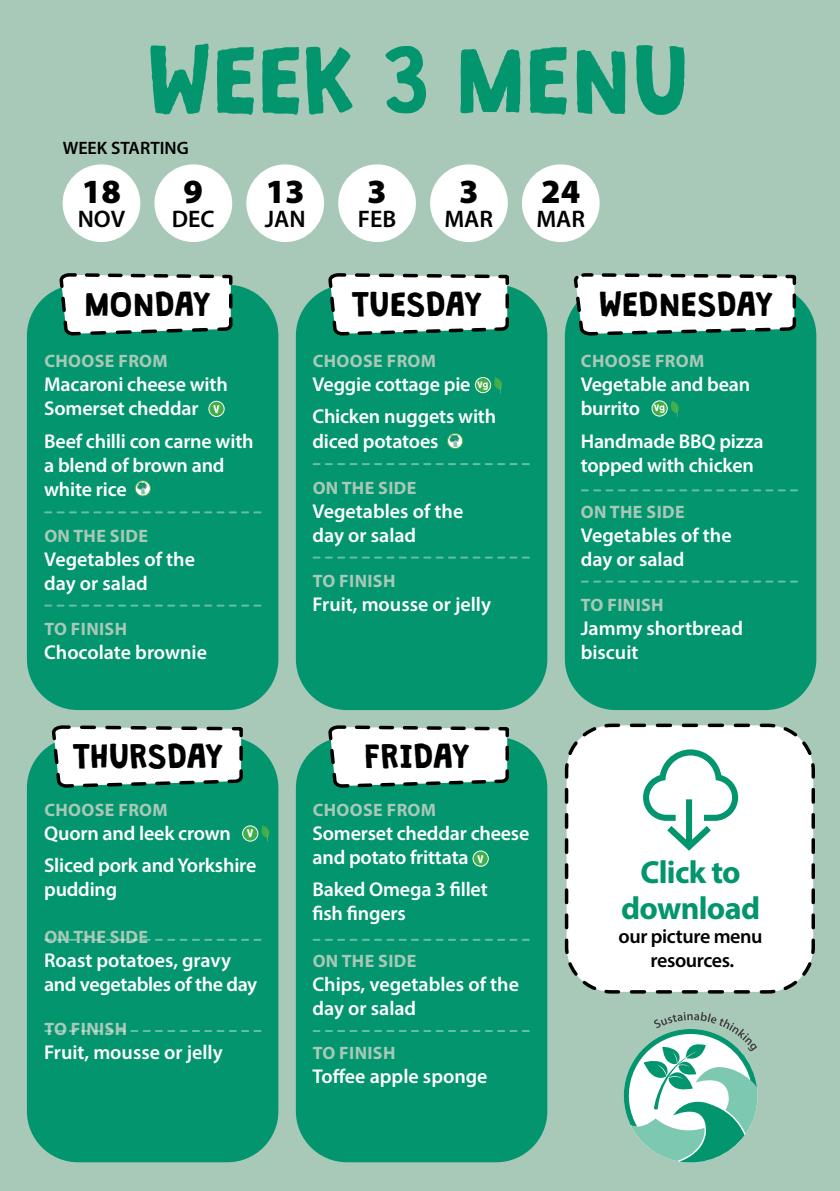
<style>
.page{position:relative;width:840px;height:1191px;background:#fff}
.page>*{position:absolute;margin:0;border:0;box-sizing:border-box;transform-origin:0 0}
.t1{font:83.8px "Granstander Clean";color:#02956e}
.t2{font:900 34px "Myriad Pro";color:#000}
.t3{font:700 32px/36px "Myriad Pro";letter-spacing:-.02em;color:#02956e;text-align:center}
.t4{font:30px "Granstander Clean";color:#000}
.t5{font:600 24px "Myriad Pro";color:#000}
.t6{font:600 20px/24px "Myriad Pro";letter-spacing:-.01em;color:#fff}
.t7{font:600 20px/24px "Myriad Pro";letter-spacing:-.02em;color:#000;text-align:center}
.t8{font:700 18px "Myriad Pro";letter-spacing:.02em;color:#a8c9b8}
.t9{font:600 18px "Myriad Pro";color:#000}
.t10{font:9.6px "Granstander Clean";color:#fff}
.t11{font:8px "Granstander Clean";color:#fff}
</style>
<div class="page">
<div style="left:0;top:0;width:839px;height:1191px;background:#a8c9b8"></div>
<div style="left:63px;top:164px;width:77px;height:78px;background:#fff;border-radius:50%"></div>
<div style="left:154px;top:164px;width:78px;height:78px;background:#fff;border-radius:50%"></div>
<div style="left:246px;top:164px;width:78px;height:78px;background:#fff;border-radius:50%"></div>
<div style="left:338px;top:164px;width:77px;height:78px;background:#fff;border-radius:50%"></div>
<div style="left:430px;top:164px;width:77px;height:78px;background:#fff;border-radius:50%"></div>
<div style="left:521px;top:164px;width:78px;height:78px;background:#fff;border-radius:50%"></div>
<div style="left:27px;top:285px;width:251px;height:425px;background:#02956e;border-radius:51px"></div>
<svg style="left:58px;top:273px;width:176px;height:63px;background:#d0deda"></svg>
<svg style="left:45px;top:511px;width:215px;height:2px"></svg>
<svg style="left:45px;top:604px;width:215px;height:2px"></svg>
<div style="left:209px;top:401px;width:15px;height:15px;background:#41ad49;border-radius:50%"></div>
<div style="left:208px;top:401px;width:16px;height:16px;border:1px solid #fff;border-radius:50%"></div>
<div style="left:27px;top:737px;width:251px;height:425px;background:#02956e;border-radius:51px"></div>
<svg style="left:50px;top:725px;width:194px;height:63px;background:#d2dfdb"></svg>
<div style="left:296px;top:285px;width:251px;height:425px;background:#02956e;border-radius:51px"></div>
<svg style="left:326px;top:273px;width:184px;height:63px;background:#d0deda"></svg>
<div style="left:564px;top:285px;width:251px;height:425px;background:#02956e;border-radius:51px"></div>
<svg style="left:571px;top:273px;width:226px;height:63px;background:#d3dfdc"></svg>
<div style="left:296px;top:737px;width:251px;height:425px;background:#02956e;border-radius:51px"></div>
<svg style="left:326px;top:725px;width:184px;height:63px;background:#d1deda"></svg>
<div style="left:473px;top:851px;width:15px;height:15px;background:#41ad49;border-radius:50%"></div>
<div style="left:472px;top:850px;width:16px;height:16px;border:1px solid #fff;border-radius:50%"></div>
<svg style="left:564px;top:723px;width:251px;height:271px;background:#f2f4f3"></svg>
<svg style="left:642px;top:749px;width:95px;height:101px;background:#cce9e1"></svg>
<svg style="left:623px;top:1012px;width:135px;height:151px"></svg>
<svg style="left:313px;top:463px;width:215px;height:2px"></svg>
<svg style="left:313px;top:556px;width:215px;height:2px"></svg>
<svg style="left:581px;top:489px;width:215px;height:2px"></svg>
<svg style="left:581px;top:580px;width:215px;height:2px"></svg>
<svg style="left:45px;top:938px;width:215px;height:2px"></svg>
<svg style="left:313px;top:938px;width:215px;height:2px"></svg>
<svg style="left:45px;top:1030px;width:215px;height:2px"></svg>
<svg style="left:313px;top:1030px;width:215px;height:2px"></svg>
<div style="left:475px;top:377px;width:15px;height:16px;background:#41ad49;border-radius:50%"></div>
<div style="left:475px;top:377px;width:15px;height:16px;border:1px solid #fff;border-radius:50%"></div>
<svg style="left:494px;top:377px;width:8px;height:16px"></svg>
<div style="left:242px;top:826px;width:16px;height:15px;background:#41ad49;border-radius:50%"></div>
<div style="left:242px;top:825px;width:16px;height:16px;border:1px solid #fff;border-radius:50%"></div>
<svg style="left:261px;top:825px;width:8px;height:16px"></svg>
<div style="left:651px;top:401px;width:15px;height:15px;background:#41ad49;border-radius:50%"></div>
<div style="left:651px;top:400px;width:16px;height:16px;border:1px solid #fff;border-radius:50%"></div>
<svg style="left:671px;top:400px;width:7px;height:17px"></svg>
<img style="left:136px;top:482px;width:13px;height:13px">
<div style="left:135px;top:480px;width:16px;height:16px;border:1px solid #41ad49;border-radius:50%"></div>
<img style="left:449px;top:435px;width:12px;height:12px">
<div style="left:447px;top:433px;width:16px;height:16px;border:1px solid #41ad49;border-radius:50%"></div>
<h1 class="t1" style="left:148px;top:35px;width:544px">WEEK 3 MENU</h1>
<p class="t9" style="left:63px;top:136px;width:127px">WEEK STARTING</p>
<h2 class="t2" style="left:82px;top:169px;width:40px">18</h2>
<p class="t5" style="left:78px;top:204px;width:49px">NOV</p>
<h2 class="t2" style="left:183px;top:169px;width:21px">9</h2>
<p class="t5" style="left:172px;top:204px;width:44px">DEC</p>
<h2 class="t2" style="left:265px;top:169px;width:40px">13</h2>
<p class="t5" style="left:264px;top:204px;width:42px">JAN</p>
<h2 class="t2" style="left:367px;top:169px;width:21px">3</h2>
<p class="t5" style="left:357px;top:204px;width:40px">FEB</p>
<h2 class="t2" style="left:459px;top:169px;width:21px">3</h2>
<p class="t5" style="left:444px;top:204px;width:50px">MAR</p>
<h2 class="t2" style="left:541px;top:169px;width:40px">24</h2>
<p class="t5" style="left:536px;top:204px;width:50px">MAR</p>
<h3 class="t4" style="left:85px;top:288px;width:128px">MONDAY</h3>
<p class="t8" style="left:44px;top:349px;width:125px">CHOOSE FROM</p>
<p class="t6" style="left:44px;top:372px;width:185px">Macaroni cheese with<br>Somerset cheddar</p>
<p class="t6" style="left:44px;top:428px;width:211px">Beef chilli con carne with a blend of brown and white rice</p>
<p class="t8" style="left:44px;top:524px;width:105px">ON THE SIDE</p>
<p class="t6" style="left:44px;top:547px;width:152px">Vegetables of the day or salad</p>
<p class="t8" style="left:44px;top:616px;width:84px">TO FINISH</p>
<p class="t6" style="left:44px;top:639px;width:164px">Chocolate brownie</p>
<p class="t10" style="left:213px;top:404px;width:8px">V</p>
<h3 class="t4" style="left:352px;top:288px;width:132px">TUESDAY</h3>
<h3 class="t4" style="left:599px;top:288px;width:176px">WEDNESDAY</h3>
<p class="t8" style="left:312px;top:349px;width:125px">CHOOSE FROM</p>
<p class="t6" style="left:312px;top:367px;width:185px;line-height:32.4px">Veggie cottage pie<br>Chicken nuggets with</p>
<p class="t6" style="left:312px;top:428px;width:127px">diced potatoes</p>
<p class="t8" style="left:312px;top:476px;width:105px">ON THE SIDE</p>
<p class="t6" style="left:312px;top:499px;width:152px">Vegetables of the day or salad</p>
<p class="t8" style="left:312px;top:568px;width:84px">TO FINISH</p>
<p class="t6" style="left:312px;top:591px;width:180px">Fruit, mousse or jelly</p>
<p class="t11" style="left:477px;top:380px;width:12px">Vg</p>
<p class="t8" style="left:580px;top:349px;width:125px">CHOOSE FROM</p>
<p class="t6" style="left:580px;top:372px;width:171px">Vegetable and bean burrito</p>
<p class="t6" style="left:580px;top:428px;width:184px">Handmade BBQ pizza topped with chicken</p>
<p class="t8" style="left:580px;top:500px;width:105px">ON THE SIDE</p>
<p class="t6" style="left:580px;top:523px;width:152px">Vegetables of the day or salad</p>
<p class="t8" style="left:580px;top:592px;width:84px">TO FINISH</p>
<p class="t6" style="left:580px;top:615px;width:164px">Jammy shortbread biscuit</p>
<p class="t11" style="left:653px;top:404px;width:12px">Vg</p>
<h3 class="t4" style="left:73px;top:740px;width:153px">THURSDAY</h3>
<p class="t8" style="left:44px;top:798px;width:125px">CHOOSE FROM</p>
<p class="t6" style="left:44px;top:816px;width:213px;line-height:32.4px">Quorn and leek crown<br>Sliced pork and Yorkshire</p>
<p class="t6" style="left:44px;top:877px;width:75px">pudding</p>
<p class="t8" style="left:44px;top:925px;width:105px">ON THE SIDE</p>
<p class="t6" style="left:44px;top:947px;width:214px">Roast potatoes, gravy and vegetables of the day</p>
<p class="t8" style="left:44px;top:1017px;width:84px">TO FINISH</p>
<p class="t6" style="left:44px;top:1040px;width:180px">Fruit, mousse or jelly</p>
<p class="t10" style="left:247px;top:828px;width:8px">V</p>
<h3 class="t4" style="left:364px;top:740px;width:107px">FRIDAY</h3>
<p class="t8" style="left:312px;top:798px;width:125px">CHOOSE FROM</p>
<p class="t6" style="left:312px;top:820px;width:218px">Somerset cheddar cheese and potato frittata</p>
<p class="t6" style="left:312px;top:877px;width:177px">Baked Omega 3 fillet fish fingers</p>
<p class="t8" style="left:312px;top:949px;width:105px">ON THE SIDE</p>
<p class="t6" style="left:312px;top:971px;width:208px">Chips, vegetables of the day or salad</p>
<p class="t8" style="left:312px;top:1041px;width:84px">TO FINISH</p>
<p class="t6" style="left:312px;top:1064px;width:176px">Toffee apple sponge</p>
<p class="t10" style="left:477px;top:853px;width:8px">V</p>
<h3 class="t3" style="left:620px;top:853px;width:141px">Click to download</h3>
<p class="t7" style="left:618px;top:923px;width:145px">our picture menu resources.</p>
</div>
